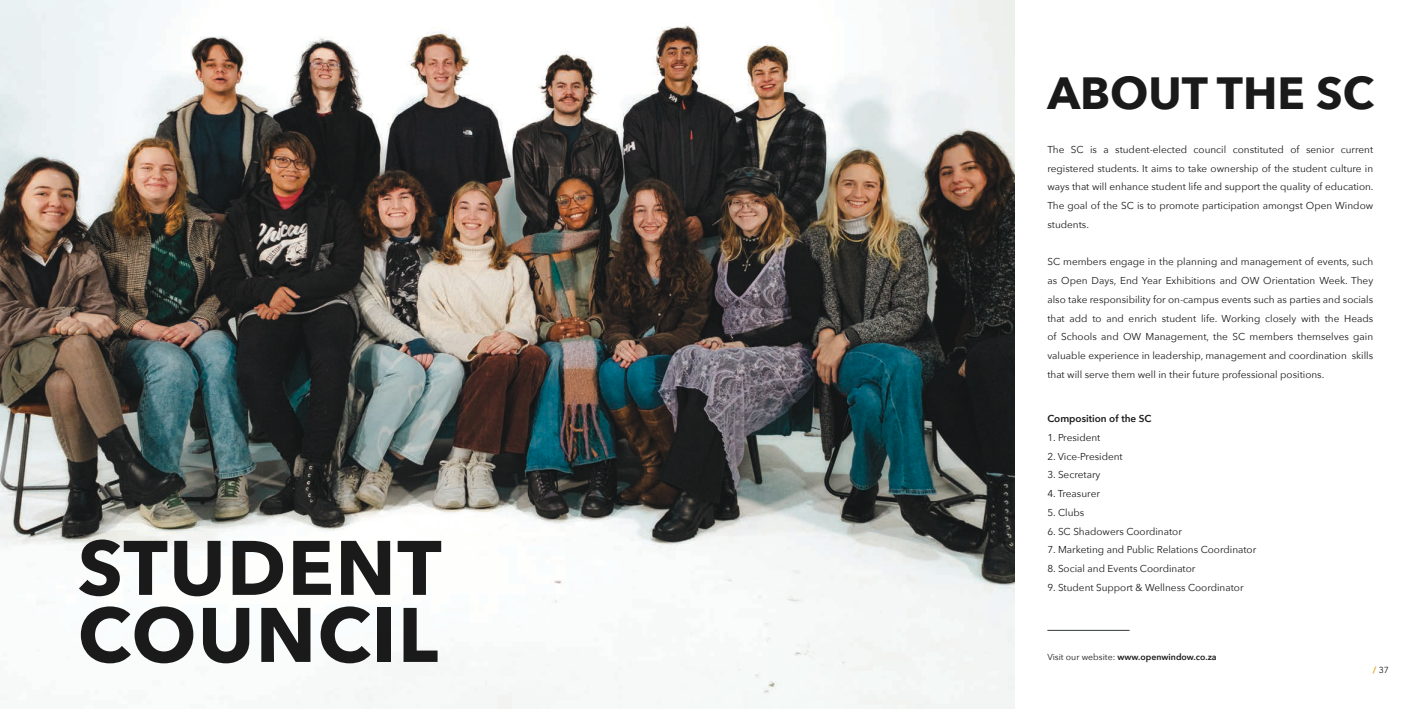
<style>
.page{position:relative;width:1418px;height:709px;background:#fff}
.page>*{position:absolute;margin:0;border:0;box-sizing:border-box;transform-origin:0 0}
.t1{font:700 76.25px "Avenir Next";letter-spacing:.02em;color:#1a1a1a}
.t2{font:700 45px "Avenir Next";color:#1a1a1a}
.Body_Copy_-_Prospectus{font:10px/18.8px "Avenir Next";color:#1a1a1a;text-align:justify}
.Body_Copy_-_Prospectus-2{font:600 10px "Avenir Next";color:#1a1a1a}
.Body_Copy_-_Prospectus-3{font:600 8.75px "Avenir Next";color:#1a1a1a}
.t3{font:8.75px "Avenir Next";color:#1a1a1a}
.s1{font-weight:400}
.s2{font-weight:700;color:#dfac32}
</style>
<div class="page">
<img style="left:0;top:0;width:1014px;height:709px">
<hr style="left:1047px;top:630px;width:82px;height:1px;background:#323939">
<p class="t1" style="left:78px;top:502px;width:365px">STUDENT</p>
<p class="t1" style="left:78px;top:569px;width:362px">COUNCIL</p>
<p class="t2" style="left:1047px;top:54px;width:328px">ABOUT THE SC</p>
<p class="Body_Copy_-_Prospectus" style="left:1047px;top:139px;width:328px">The SC is a student-elected council constituted of senior current registered students. It aims to take ownership of the student culture in ways that will enhance student life and support the quality of education.<br>The goal of the SC is to promote participation amongst Open Window students.</p>
<p class="Body_Copy_-_Prospectus" style="left:1047px;top:252px;width:327px">SC members engage in the planning and management of events, such as Open Days, End Year Exhibitions and OW Orientation Week. They also take responsibility for on-campus events such as parties and socials that add to and enrich student life. Working closely with the Heads of Schools and OW Management, the SC members themselves gain valuable experience in leadership, management and coordination skills that will serve them well in their future professional positions.</p>
<p class="Body_Copy_-_Prospectus-2" style="left:1047px;top:410px;width:106px">Composition of the SC</p>
<p class="Body_Copy_-_Prospectus" style="left:1047px;top:427px;width:55px">1. President</p>
<p class="Body_Copy_-_Prospectus" style="left:1047px;top:446px;width:77px">2. Vice-President</p>
<p class="Body_Copy_-_Prospectus" style="left:1047px;top:465px;width:55px">3. Secretary</p>
<p class="Body_Copy_-_Prospectus" style="left:1047px;top:484px;width:54px">4. Treasurer</p>
<p class="Body_Copy_-_Prospectus" style="left:1047px;top:502px;width:38px">5. Clubs</p>
<p class="Body_Copy_-_Prospectus" style="left:1047px;top:521px;width:136px">6. SC Shadowers Coordinator</p>
<p class="Body_Copy_-_Prospectus" style="left:1047px;top:540px;width:210px">7. Marketing and Public Relations Coordinator</p>
<p class="Body_Copy_-_Prospectus" style="left:1047px;top:559px;width:150px">8. Social and Events Coordinator</p>
<p class="Body_Copy_-_Prospectus" style="left:1047px;top:577px;width:198px">9. Student Support &amp; Wellness Coordinator</p>
<p class="Body_Copy_-_Prospectus-3" style="left:1047px;top:649px;width:171px"><span class="s1">Visit our website:</span> www.openwindow.co.za</p>
<p class="t3" style="left:1372px;top:662px;width:17px"><span class="s2">/</span> 37</p>
</div>
